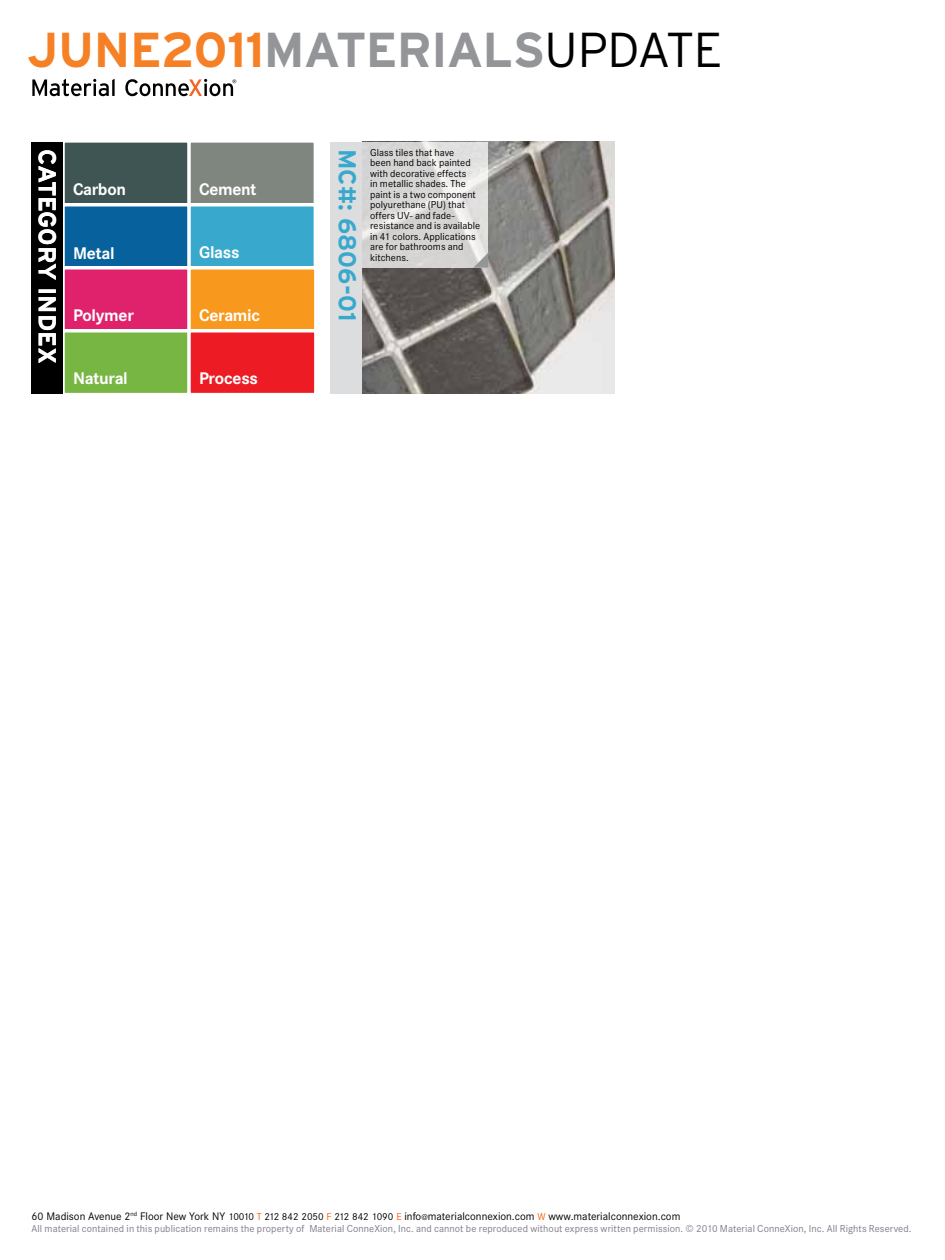
<style>
.page{position:relative;width:945px;height:1260px;background:#fff}
.page>*{position:absolute;margin:0;border:0;box-sizing:border-box;transform-origin:0 0}
.t1{font:700 49px "Interstate";letter-spacing:-.015em;color:#939598}
.t2{font:700 24.5px "Interstate";letter-spacing:-.01em;color:#fff}
.t3{font:700 24.5px "Interstate";color:#38a9cd}
.t4{font:700 17.5px "Corporate S";letter-spacing:-.02em;color:#fff}
.t5{font:11.38px "Corporate S";color:#000}
.t6{font:10.5px/10.5px "Corporate S";color:#000}
.t7{font:10.5px "Corporate S";letter-spacing:.005em;color:#7f7d8a}
.s1{color:#f58025}
.s2{font-weight:300;color:#000}
.s3{font-size:10.5px}
.s4{font-size:10.5px;color:#ff6309}
.s5{font-size:8.75px}
</style>
<div class="page">
<svg style="left:32px;top:79px;width:83px;height:17px"></svg>
<svg style="left:125px;top:79px;width:111px;height:17px"></svg>
<div style="left:32px;top:142px;width:31px;height:252px;background:#000"></div>
<div style="left:63px;top:141px;width:126px;height:64px;background:#3e5554;border:2px solid #fff"></div>
<div style="left:63px;top:268px;width:126px;height:63px;background:#e0226d;border:2px solid #fff"></div>
<div style="left:189px;top:268px;width:127px;height:63px;background:#f8991d;border:2px solid #fff"></div>
<div style="left:189px;top:141px;width:126px;height:64px;background:#7f8680;border:2px solid #fff"></div>
<div style="left:63px;top:205px;width:126px;height:63px;background:#07619d;border:2px solid #fff"></div>
<div style="left:189px;top:205px;width:126px;height:63px;background:#38a9cd;border:2px solid #fff"></div>
<div style="left:63px;top:331px;width:126px;height:64px;background:#78b643;border:2px solid #fff"></div>
<div style="left:189px;top:331px;width:127px;height:64px;background:#ed1c24;border:2px solid #fff"></div>
<div style="left:331px;top:142px;width:31px;height:252px;background:#dcddde"></div>
<img style="left:362px;top:142px;width:252px;height:252px">
<svg style="left:362px;top:142px;width:126px;height:126px;background:#dbdada"></svg>
<svg style="left:473px;top:253px;width:15px;height:15px"></svg>
<h1 class="t1" style="left:27px;top:22px;width:697px"><span class="s1">JUNE2011</span>MATERIALS<span class="s2">UPDATE</span></h1>
<h2 class="t2" style="left:61px;top:149px;width:217px;rotate:90deg">CATEGORY INDEX</h2>
<h3 class="t4" style="left:73px;top:179px;width:55px">Carbon</h3>
<h3 class="t4" style="left:73px;top:243px;width:43px">Metal</h3>
<h3 class="t4" style="left:199px;top:179px;width:59px">Cement</h3>
<h3 class="t4" style="left:199px;top:242px;width:42px">Glass</h3>
<h3 class="t4" style="left:73px;top:305px;width:62px">Polymer</h3>
<h3 class="t4" style="left:199px;top:305px;width:63px">Ceramic</h3>
<h3 class="t4" style="left:73px;top:368px;width:56px">Natural</h3>
<h3 class="t4" style="left:199px;top:368px;width:60px">Process</h3>
<h2 class="t3" style="left:361px;top:149px;width:174px;rotate:90deg">MC#: 6806-01</h2>
<p class="t6" style="left:370px;top:147px;width:112px">Glass tiles that have<br>been hand back painted with decorative effects<br>in metallic shades. The paint is a two component polyurethane (PU) that offers UV- and fade&shy;resistance and is available in 41 colors. Applications are for bathrooms and kitchens.</p>
<p class="t5" style="left:32px;top:1209px;width:650px">60 Madison Avenue 2<sup>nd</sup> Floor New York NY <span class="s3">10010</span> <span class="s4">T</span> <span class="s3">212 842 2050</span> <span class="s4">F</span> <span class="s3">212 842 1090</span> <span class="s4">E</span> info<span class="s5">@</span>materialconnexion.com <span class="s4">W</span> www.materialconnexion.com</p>
<p class="t7" style="left:32px;top:1222px;width:882px">All material contained in this publication remains the property of Material ConneXion, Inc. and cannot be reproduced without express written permission. © 2010 Material ConneXion, Inc. All Rights Reserved.</p>
</div>
